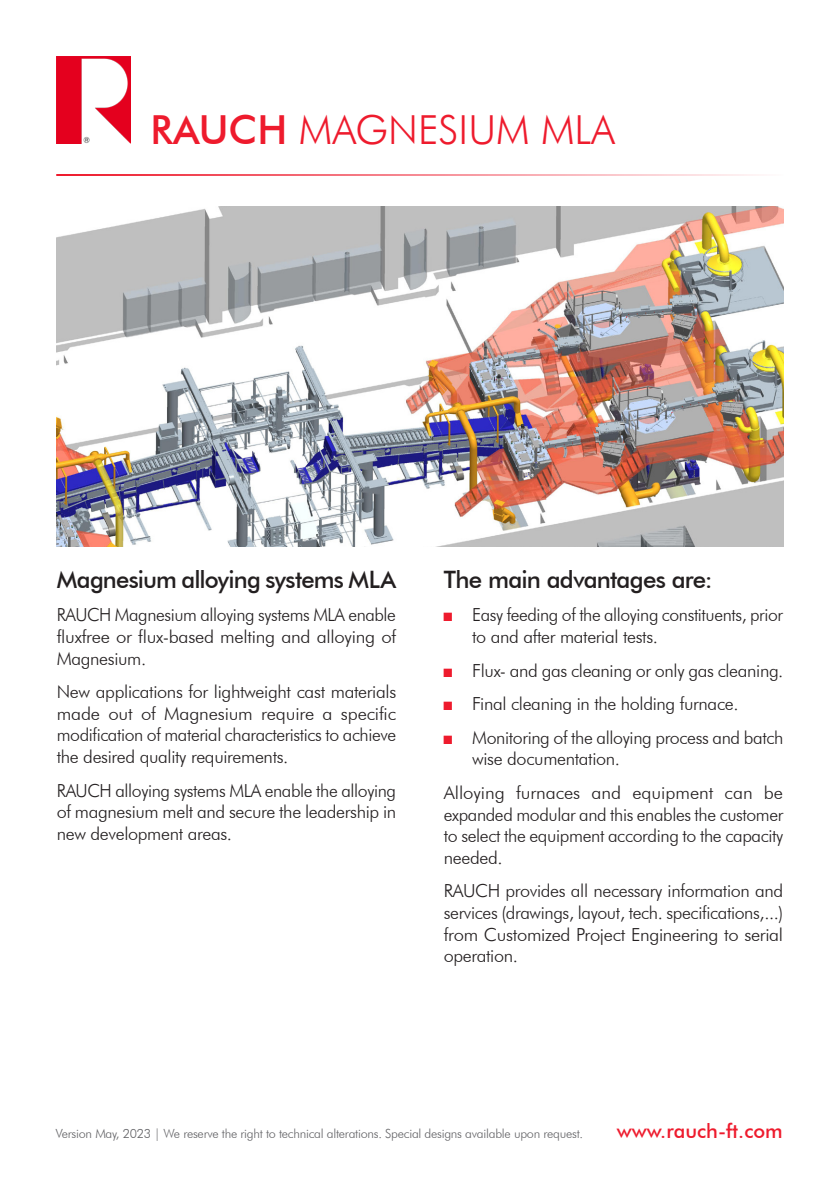
<style>
.page{position:relative;width:840px;height:1191px;background:#fff}
.page>*{position:absolute;margin:0;border:0;box-sizing:border-box;transform-origin:0 0}
.t1{font:300 40px "Futura BT";color:#ee1b2d}
.Headline{font:500 24px "Futura BT";letter-spacing:-.03em;color:#231f20}
.t2{font:500 20px "Futura BT";color:#ee1b2d}
.Body{font:300 18px/21.6px "Futura BT";letter-spacing:-.02em;color:#231f20;text-align:justify}
.t3{font:300 12.6px "Futura BT";letter-spacing:-.02em;color:#636366}
.s1{font-weight:500}
.s2{font-family:"Arial Narrow";font-weight:400;color:#ee1b2d}
</style>
<div class="page">
<img style="left:56px;top:57px;width:74px;height:86px">
<hr style="left:56px;top:174px;width:727px;height:2px;background:#ee1b2d">
<img style="left:57px;top:206px;width:726px;height:341px">
<h1 class="t1" style="left:150px;top:105px;width:465px"><span class="s1">RAUCH</span> MAGNESIUM MLA</h1>
<p class="Headline" style="left:57px;top:564px;width:341px">Magnesium alloying systems MLA</p>
<p class="Body" style="left:57px;top:604px;width:341px">RAUCH Magnesium alloying systems MLA enable fluxfree or flux-based melting and alloying of Magnesium.</p>
<p class="Body" style="left:57px;top:681px;width:341px">New applications for lightweight cast materials made out of Magnesium require a specific modification of material characteristics to achieve the desired quality requirements.</p>
<p class="Body" style="left:57px;top:779px;width:341px">RAUCH alloying systems MLA enable the alloying of magnesium melt and secure the leadership in new development areas.</p>
<p class="Headline" style="left:443px;top:564px;width:270px">The main advantages are:</p>
<p class="Body" style="left:472px;top:604px;width:312px;text-indent:-28px"><span class="s2">■</span> Easy feeding of the alloying constituents, prior to and after material tests.</p>
<p class="Body" style="left:443px;top:659px;width:341px"><span class="s2">■</span> Flux- and gas cleaning or only gas cleaning.</p>
<p class="Body" style="left:443px;top:693px;width:296px"><span class="s2">■</span> Final cleaning in the holding furnace.</p>
<p class="Body" style="left:472px;top:726px;width:312px;text-indent:-28px"><span class="s2">■</span> Monitoring of the alloying process and batch wise documentation.</p>
<p class="Body" style="left:443px;top:781px;width:341px">Alloying furnaces and equipment can be expanded modular and this enables the customer to select the equipment according to the capacity needed.</p>
<p class="Body" style="left:443px;top:880px;width:341px">RAUCH provides all necessary information and services (drawings, layout, tech. specifications,...) from Customized Project Engineering to serial operation.</p>
<p class="t3" style="left:56px;top:1126px;width:528px">Version May, 2023 | We reserve the right to technical alterations. Special designs available upon request.</p>
<p class="t2" style="left:616px;top:1118px;width:167px">www.rauch-ft.com</p>
</div>
